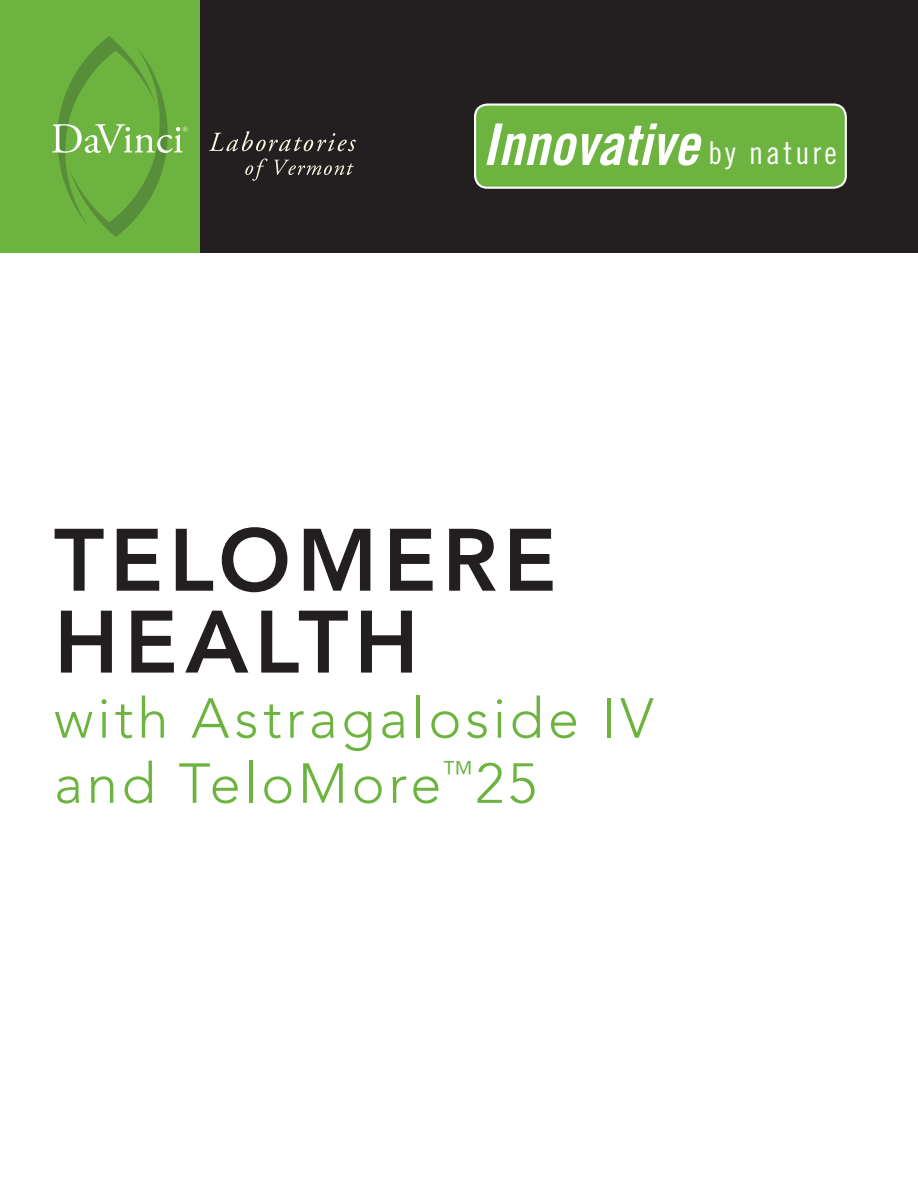
<style>
.page{position:relative;width:918px;height:1188px;background:#fff}
.page>*{position:absolute;margin:0;border:0;box-sizing:border-box;transform-origin:0 0}
.t1{font:800 87.45px/81.9px "Avenir";letter-spacing:.065em;color:#231f20}
.t2{font:57.45px "Trade Gothic Bold Cond Twenty Obl";color:#fff}
.t3{font:300 55.8px/65.1px "Avenir";letter-spacing:.065em;color:#6cb43f}
.s1{font-family:"Trade Gothic Cond Eighteen";font-size:31.65px}
</style>
<div class="page">
<div style="left:0;top:0;width:273px;height:260px;background:#6cb43f"></div>
<div style="left:200px;top:0;width:718px;height:260px;background:#231f20"></div>
<svg style="left:52px;top:36px;width:136px;height:201px"></svg>
<div style="left:475px;top:105px;width:371px;height:83px;background:#6cb43f;border-radius:12px"></div>
<div style="left:474px;top:103px;width:373px;height:86px;border:2px solid #fff;border-radius:12px"></div>
<svg style="left:209px;top:131px;width:147px;height:20px"></svg>
<svg style="left:245px;top:158px;width:22px;height:23px"></svg>
<svg style="left:274px;top:160px;width:80px;height:15px"></svg>
<div style="left:0;top:254px;width:918px;height:934px;background:#fff"></div>
<p class="t2" style="left:482px;top:110px;width:356px">Innovative <span class="s1">by nature</span></p>
<h1 class="t1" style="left:54px;top:519px;width:504px">TELOMERE<br>HEALTH</h1>
<p class="t3" style="left:54px;top:686px;width:601px">with Astragaloside IV and TeloMore<sup>™</sup>25</p>
</div>
